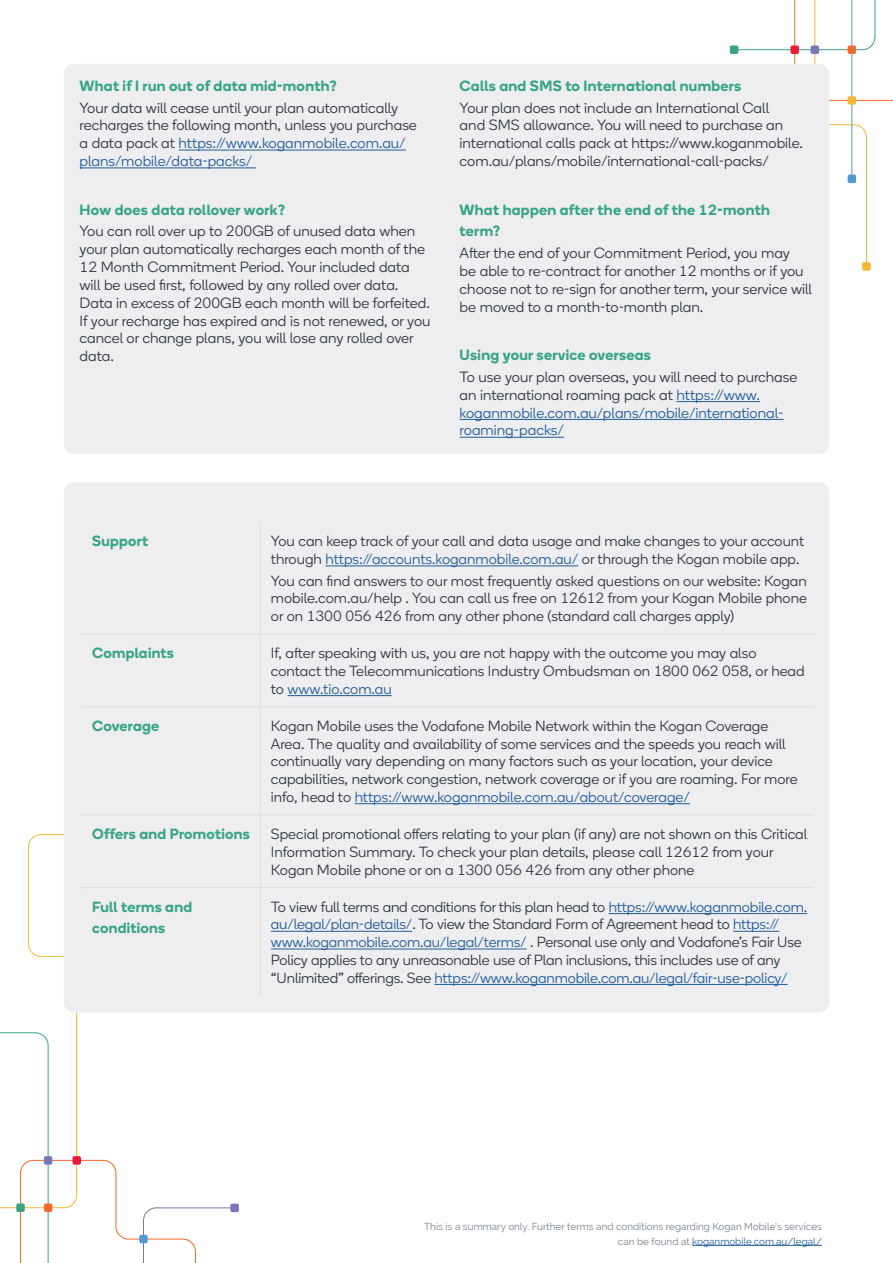
<style>
.page{position:relative;width:893px;height:1263px;background:#fff}
.page>*{position:absolute;margin:0;border:0;box-sizing:border-box;transform-origin:0 0}
.t1{font:300 14.85px/17.9px "Boing";color:#2f383f}
.t2{font:600 14.85px/21.6px "Boing";letter-spacing:.02em;color:#39a586}
.t3{font:300 14.85px/17.9px "Boing";color:#215e9e}
.t4{font:300 14.7px/17.7px "Boing";color:#2f383f}
.t5{font:600 14.7px/21.5px "Boing";letter-spacing:.02em;color:#39a586}
.t6{font:9.9px/14.9px "Raleway";color:#76808a;text-align:right}
.s1{color:#215e9e}
.s2{color:#2f383f}
</style>
<div class="page">
<svg style="left:27px;top:834px;width:79px;height:198px"></svg>
<div style="left:230px;top:1203px;width:9px;height:9px;background:#7b76b7;border-radius:2px"></div>
<svg style="left:0;top:1032px;width:235px;height:231px"></svg>
<div style="left:44px;top:1156px;width:8px;height:8px;background:#7b76b7;border-radius:2px"></div>
<div style="left:44px;top:1203px;width:8px;height:9px;background:#f36a2e;border-radius:2px"></div>
<div style="left:862px;top:262px;width:9px;height:9px;background:#f5b736;border-radius:2px"></div>
<svg style="left:737px;top:0;width:156px;height:267px"></svg>
<div style="left:811px;top:45px;width:8px;height:9px;background:#7b76b7;border-radius:2px"></div>
<div style="left:790px;top:45px;width:9px;height:9px;background:#ed1a3b;border-radius:2px"></div>
<div style="left:730px;top:45px;width:8px;height:9px;background:#38a385;border-radius:2px"></div>
<hr style="left:851px;top:0;width:1px;height:179px;background:#5299d3">
<div style="left:848px;top:96px;width:8px;height:9px;background:#f5b736;border-radius:2px"></div>
<div style="left:848px;top:45px;width:8px;height:9px;background:#f36a2e;border-radius:2px"></div>
<hr style="left:692px;top:1245px;width:130px;height:1px;background:#215e9e">
<div style="left:64px;top:64px;width:765px;height:390px;background:#eeedef;border-radius:11px"></div>
<hr style="left:179px;top:150px;width:227px;height:1px;background:#215e9e">
<hr style="left:80px;top:168px;width:176px;height:1px;background:#215e9e">
<hr style="left:676px;top:401px;width:84px;height:1px;background:#215e9e">
<hr style="left:460px;top:419px;width:324px;height:1px;background:#215e9e">
<hr style="left:460px;top:437px;width:104px;height:1px;background:#215e9e">
<div style="left:64px;top:482px;width:765px;height:530px;background:#eeedef;border-radius:11px"></div>
<hr style="left:260px;top:522px;width:1px;height:112px;background:#ddd">
<hr style="left:82px;top:634px;width:178px;height:1px;background:#ddd">
<hr style="left:260px;top:634px;width:553px;height:1px;background:#ddd">
<hr style="left:260px;top:635px;width:1px;height:71px;background:#ddd">
<hr style="left:82px;top:706px;width:178px;height:1px;background:#ddd">
<hr style="left:260px;top:706px;width:553px;height:1px;background:#ddd">
<hr style="left:260px;top:707px;width:1px;height:107px;background:#ddd">
<hr style="left:82px;top:814px;width:178px;height:1px;background:#ddd">
<hr style="left:260px;top:814px;width:553px;height:1px;background:#ddd">
<hr style="left:260px;top:815px;width:1px;height:72px;background:#ddd">
<hr style="left:82px;top:887px;width:178px;height:1px;background:#ddd">
<hr style="left:260px;top:887px;width:553px;height:1px;background:#ddd">
<hr style="left:260px;top:888px;width:1px;height:108px;background:#ddd">
<hr style="left:325px;top:565px;width:253px;height:1px;background:#215e9e">
<hr style="left:288px;top:695px;width:104px;height:1px;background:#215e9e">
<hr style="left:355px;top:803px;width:335px;height:1px;background:#215e9e">
<hr style="left:609px;top:913px;width:198px;height:1px;background:#215e9e">
<hr style="left:271px;top:931px;width:141px;height:1px;background:#215e9e">
<hr style="left:733px;top:931px;width:46px;height:1px;background:#215e9e">
<hr style="left:271px;top:949px;width:256px;height:1px;background:#215e9e">
<hr style="left:434px;top:984px;width:354px;height:1px;background:#215e9e">
<p class="t2" style="left:80px;top:75px;width:259px">What if I run out of data mid-month?</p>
<p class="t1" style="left:80px;top:98px;width:339px">Your data will cease until your plan automatically recharges the following month, unless you purchase a data pack at <span class="s1">https://www.koganmobile.com.au/ plans/mobile/data-packs/</span></p>
<p class="t2" style="left:80px;top:198px;width:207px">How does data rollover work?</p>
<p class="t1" style="left:80px;top:222px;width:352px">You can roll over up to 200GB of unused data when your plan automatically recharges each month of the 12 Month Commitment Period. Your included data will be used first, followed by any rolled over data.<br>Data in excess of 200GB each month will be forfeited.<br>If your recharge has expired and is not renewed, or you cancel or change plans, you will lose any rolled over data.</p>
<p class="t2" style="left:460px;top:75px;width:283px">Calls and SMS to International numbers</p>
<p class="t1" style="left:460px;top:98px;width:345px">Your plan does not include an International Call<br>and SMS allowance. You will need to purchase an international calls pack at https://www.koganmobile. com.au/plans/mobile/international-call-packs/</p>
<p class="t2" style="left:460px;top:198px;width:312px">What happen after the end of the 12-month term?</p>
<p class="t1" style="left:460px;top:244px;width:354px">After the end of your Commitment Period, you may<br>be able to re-contract for another 12 months or if you choose not to re-sign for another term, your service will be moved to a month-to-month plan.</p>
<p class="t2" style="left:460px;top:344px;width:193px">Using your service overseas</p>
<p class="t3" style="left:460px;top:368px;width:339px"><span class="s2">To use your plan overseas, you will need to purchase an international roaming pack at</span> https://www. koganmobile.com.au/plans/mobile/international&shy;roaming-packs/</p>
<p class="t5" style="left:92px;top:530px;width:58px">Support</p>
<p class="t4" style="left:271px;top:532px;width:535px">You can keep track of your call and data usage and make changes to your account through <span class="s1">https://accounts.koganmobile.com.au/</span> or through the Kogan mobile app.</p>
<p class="t4" style="left:271px;top:572px;width:537px;text-align:justify">You can find answers to our most frequently asked questions on our website: Kogan mobile.com.au/help . You can call us free on 12612 from your Kogan Mobile phone or on 1300 056 426 from any other phone (standard call charges apply)</p>
<p class="t5" style="left:92px;top:642px;width:83px">Complaints</p>
<p class="t4" style="left:271px;top:644px;width:535px">If, after speaking with us, you are not happy with the outcome you may also contact the Telecommunications Industry Ombudsman on 1800 062 058, or head to <span class="s1">www.tio.com.au</span></p>
<p class="t5" style="left:92px;top:715px;width:68px">Coverage</p>
<p class="t4" style="left:271px;top:717px;width:528px">Kogan Mobile uses the Vodafone Mobile Network within the Kogan Coverage Area. The quality and availability of some services and the speeds you reach will continually vary depending on many factors such as your location, your device capabilities, network congestion, network coverage or if you are roaming. For more info, head to <span class="s1">https://www.koganmobile.com.au/about/coverage/</span></p>
<p class="t5" style="left:92px;top:823px;width:159px">Offers and Promotions</p>
<p class="t4" style="left:271px;top:825px;width:538px">Special promotional offers relating to your plan (if any) are not shown on this Critical<br>Information Summary. To check your plan details, please call 12612 from your<br>Kogan Mobile phone or on a 1300 056 426 from any other phone</p>
<p class="t5" style="left:92px;top:896px;width:101px">Full terms and conditions</p>
<p class="t4" style="left:271px;top:898px;width:538px">To view full terms and conditions for this plan head to <span class="s1">https://www.koganmobile.com. au/legal/plan-details/</span>. To view the Standard Form of Agreement head to <span class="s1">https:// www.koganmobile.com.au/legal/terms/</span> . Personal use only and Vodafone’s Fair Use Policy applies to any unreasonable use of Plan inclusions, this includes use of any “Unlimited” offerings. See <span class="s1">https://www.koganmobile.com.au/legal/fair-use-policy/</span></p>
<p class="t6" style="left:424px;top:1219px;width:399px">This is a summary only. Further terms and conditions regarding Kogan Mobile’s services can be found at <span class="s1">koganmobile.com.au/legal/</span></p>
</div>
